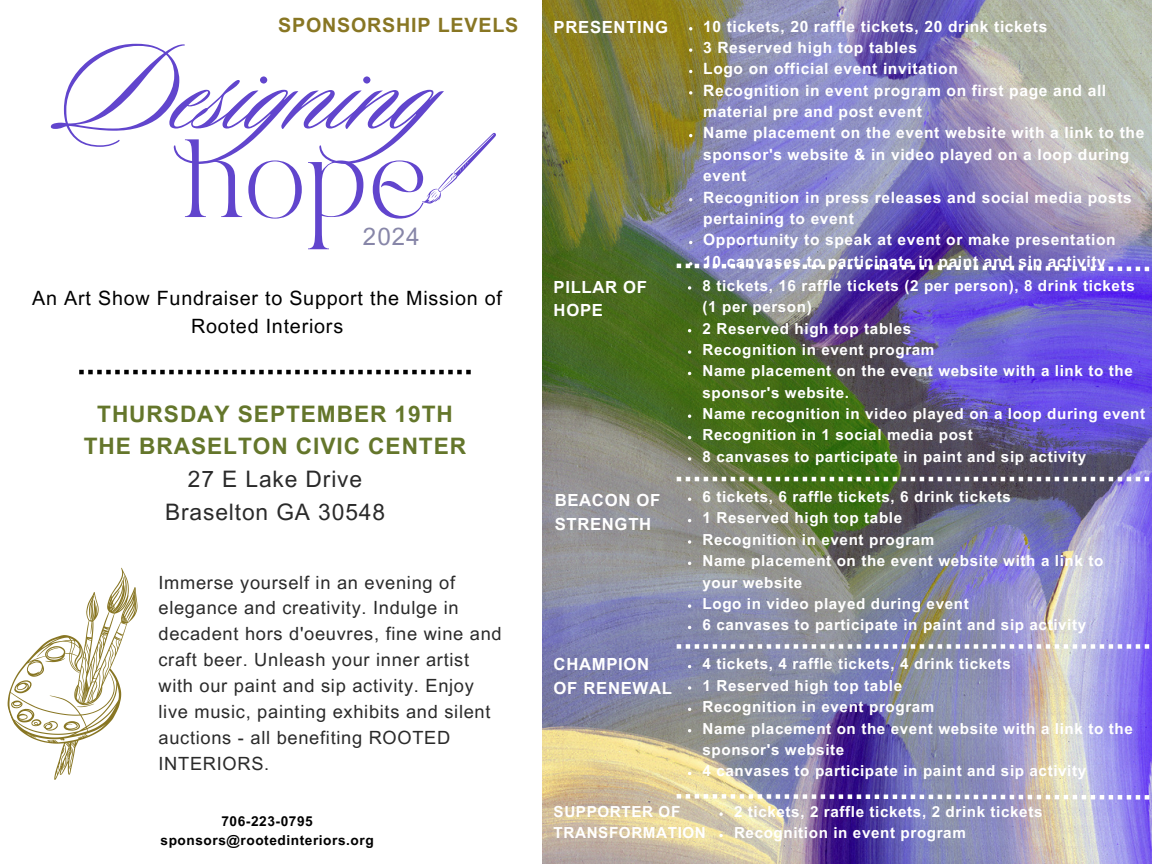
<style>
.page{position:relative;width:1152px;height:864px;background:#fff}
.page>*{position:absolute;margin:0;border:0;box-sizing:border-box;transform-origin:0 0}
.t1{font:127.05px "Sloop Script Pro";color:#6145cd}
.t2{font:77.7px "TAN PEARL Regular";color:#6145cd}
.t3{font:24.15px "Arial MT Pro";color:#8786a8}
.t4{font:700 22.8px/32.7px "Arial MT Pro";letter-spacing:.04em;color:#64762b;text-align:center}
.t5{font:19.65px/28.2px "Arial MT Pro";letter-spacing:.04em;color:#000;text-align:center}
.t6{font:700 19.65px "Arial MT Pro";letter-spacing:.04em;color:#887623}
.t7{font:18.3px/25.8px "Arial MT Pro";letter-spacing:.04em;color:#2a2a2a}
.t8{font:700 16.65px/23.7px "Arial MT Pro";letter-spacing:.04em;color:#fff}
.t9{font:700 15.6px/21.3px "Arial MT Pro";letter-spacing:.04em;color:#fff}
.t10{font:700 15.15px/21.3px "Arial MT Pro";letter-spacing:.04em;color:#fff}
.t11{font:700 13.65px "Arial MT Pro";letter-spacing:.04em;color:#000}
.s1{font-weight:400;color:#2a2a2a}
</style>
<div class="page">
<svg style="left:422px;top:132px;width:74px;height:72px"></svg>
<svg style="left:79px;top:370px;width:392px;height:4px"></svg>
<svg style="left:7px;top:567px;width:131px;height:213px"></svg>
<img style="left:543px;top:0;width:609px;height:864px">
<svg style="left:677px;top:477px;width:472px;height:4px"></svg>
<svg style="left:677px;top:644px;width:472px;height:5px"></svg>
<img style="left:677px;top:794px;width:472px;height:6px">
<svg style="left:688px;top:286px;width:3px;height:4px"></svg>
<svg style="left:688px;top:350px;width:3px;height:4px"></svg>
<svg style="left:688px;top:457px;width:3px;height:4px"></svg>
<svg style="left:688px;top:540px;width:3px;height:4px"></svg>
<svg style="left:688px;top:604px;width:3px;height:4px"></svg>
<svg style="left:688px;top:686px;width:3px;height:4px"></svg>
<svg style="left:719px;top:812px;width:4px;height:4px"></svg>
<svg style="left:719px;top:834px;width:4px;height:3px"></svg>
<svg style="left:689px;top:48px;width:3px;height:4px"></svg>
<svg style="left:689px;top:91px;width:3px;height:4px"></svg>
<img style="left:677px;top:262px;width:472px;height:9px">
<h4 class="t6" style="left:278px;top:18px;width:242px">SPONSORSHIP LEVELS</h4>
<h1 class="t1" style="left:54px;top:26px;width:469px">Designing</h1>
<h2 class="t2" style="left:183px;top:138px;width:247px">hope</h2>
<h3 class="t3" style="left:363px;top:228px;width:58px">2024</h3>
<h4 class="t5" style="left:32px;top:286px;width:471px">An Art Show Fundraiser to Support the Mission of<br>Rooted Interiors</h4>
<h2 class="t4" style="left:84px;top:400px;width:384px">THURSDAY SEPTEMBER 19TH<br>THE BRASELTON CIVIC CENTER<br><span class="s1">27 E Lake Drive<br>Braselton GA 30548</span></h2>
<p class="t7" style="left:158px;top:572px;width:345px">Immerse yourself in an evening of elegance and creativity. Indulge in decadent hors d'oeuvres, fine wine and craft beer. Unleash your inner artist with our paint and sip activity. Enjoy live music, painting exhibits and silent auctions - all benefiting ROOTED INTERIORS.</p>
<h5 class="t11" style="left:221px;top:816px;width:93px">706-223-0795</h5>
<p class="t11" style="left:161px;top:836px;width:215px">sponsors@rootedinteriors.org</p>
<p class="t8" style="left:554px;top:18px;width:116px">PRESENTING</p>
<p class="t9" style="left:703px;top:17px;width:346px">10 tickets, 20 raffle tickets, 20 drink tickets</p>
<h5 class="t9" style="left:703px;top:39px;width:216px">3 Reserved high top tables</h5>
<h5 class="t9" style="left:703px;top:60px;width:256px">Logo on official event invitation</h5>
<p class="t9" style="left:703px;top:82px;width:405px">Recognition in event program on first page and all material pre and post event</p>
<p class="t9" style="left:703px;top:124px;width:443px">Name placement on the event website with a link to the sponsor's website &amp; in video played on a loop during event</p>
<p class="t9" style="left:703px;top:188px;width:430px">Recognition in press releases and social media posts pertaining to event</p>
<p class="t9" style="left:703px;top:231px;width:414px">Opportunity to speak at event or make presentation</p>
<p class="t9" style="left:703px;top:253px;width:404px">10 canvases to participate in paint and sip activity</p>
<p class="t10" style="left:703px;top:277px;width:434px">8 tickets, 16 raffle tickets (2 per person), 8 drink tickets (1 per person)</p>
<p class="t10" style="left:703px;top:319px;width:210px">2 Reserved high top tables</p>
<p class="t10" style="left:703px;top:341px;width:233px">Recognition in event program</p>
<p class="t10" style="left:703px;top:362px;width:432px">Name placement on the event website with a link to the sponsor's website.</p>
<p class="t10" style="left:703px;top:405px;width:444px">Name recognition in video played on a loop during event</p>
<p class="t10" style="left:703px;top:426px;width:272px">Recognition in 1 social media post</p>
<p class="t10" style="left:703px;top:448px;width:385px">8 canvases to participate in paint and sip activity</p>
<h5 class="t10" style="left:703px;top:488px;width:310px">6 tickets, 6 raffle tickets, 6 drink tickets</h5>
<p class="t10" style="left:703px;top:509px;width:201px">1 Reserved high top table</p>
<p class="t10" style="left:703px;top:531px;width:233px">Recognition in event program</p>
<p class="t10" style="left:703px;top:552px;width:402px">Name placement on the event website with a link to your website</p>
<p class="t10" style="left:703px;top:595px;width:268px">Logo in video played during event</p>
<p class="t10" style="left:703px;top:616px;width:385px">6 canvases to participate in paint and sip activity</p>
<p class="t10" style="left:703px;top:655px;width:310px">4 tickets, 4 raffle tickets, 4 drink tickets</p>
<p class="t10" style="left:703px;top:677px;width:201px">1 Reserved high top table</p>
<h5 class="t10" style="left:703px;top:698px;width:233px">Recognition in event program</h5>
<p class="t10" style="left:703px;top:719px;width:432px">Name placement on the event website with a link to the sponsor's website</p>
<p class="t10" style="left:703px;top:762px;width:385px">4 canvases to participate in paint and sip activity</p>
<p class="t10" style="left:734px;top:803px;width:310px">2 tickets, 2 raffle tickets, 2 drink tickets</p>
<p class="t10" style="left:734px;top:824px;width:233px">Recognition in event program</p>
<p class="t8" style="left:554px;top:277px;width:95px">PILLAR OF<br>HOPE</p>
<p class="t8" style="left:555px;top:490px;width:107px">BEACON OF<br>STRENGTH</p>
<p class="t8" style="left:554px;top:655px;width:120px">CHAMPION<br>OF RENEWAL</p>
<p class="t10" style="left:554px;top:803px;width:154px">SUPPORTER OF<br>TRANSFORMATION</p>
</div>
